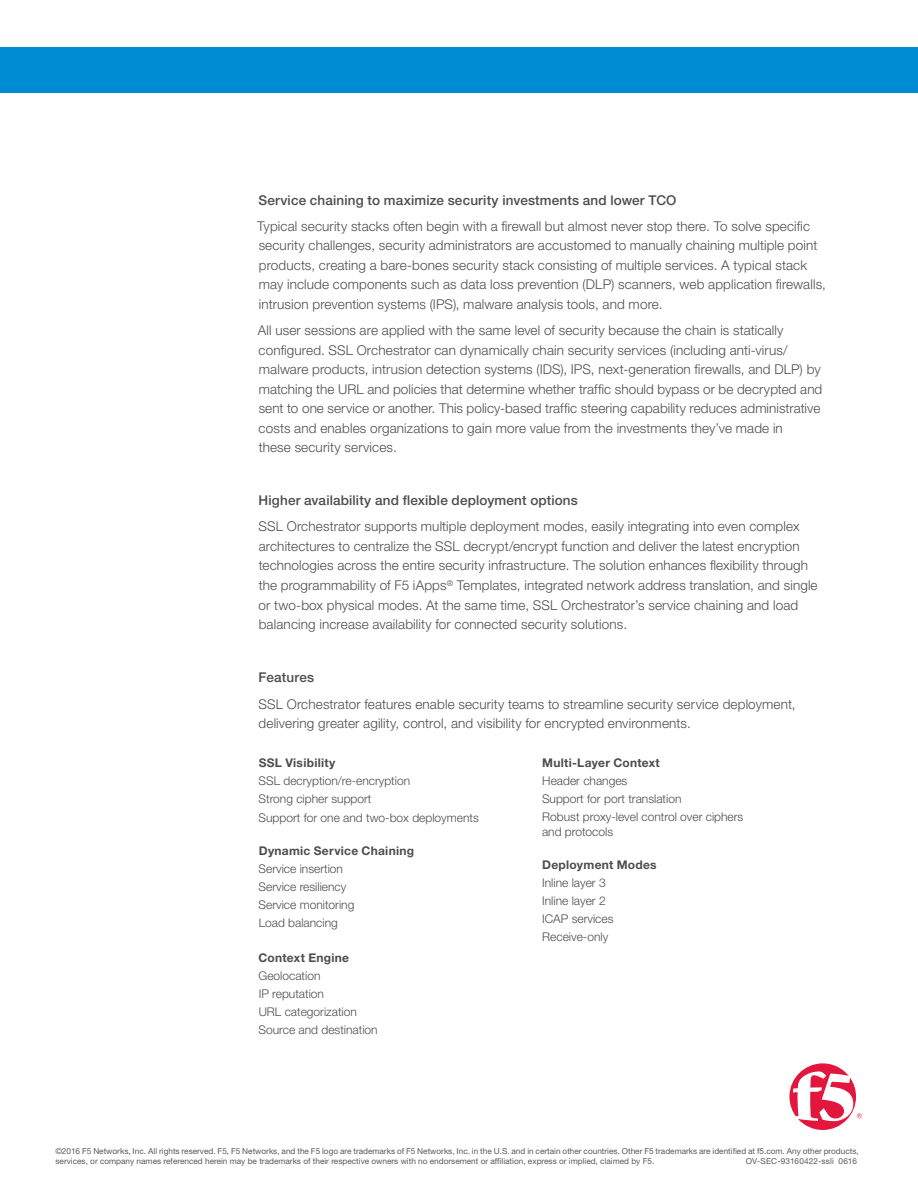
<style>
.page{position:relative;width:918px;height:1188px;background:#fff}
.page>*{position:absolute;margin:0;border:0;box-sizing:border-box;transform-origin:0 0}
.t1{font:300 13.5px/19.5px "Helvetica Neue LT Std";letter-spacing:.01em;color:#4d4d4f}
.t2{font:500 13.5px "Helvetica Neue LT Std";letter-spacing:.01em;color:#4d4d4f}
.t3{font:300 12px/18px "Helvetica Neue LT Std";color:#4d4d4f}
.t4{font:700 12px "Helvetica Neue LT Std";letter-spacing:.025em;color:#4d4d4f}
.t5{font:8.25px/10.5px "Helvetica Neue LT Std";color:#58595b}
</style>
<div class="page">
<svg style="left:789px;top:1063px;width:73px;height:67px"></svg>
<div style="left:0;top:48px;width:918px;height:45px;background:#008cd2"></div>
<p class="t2" style="left:258px;top:192px;width:420px">Service chaining to maximize security investments and lower TCO</p>
<p class="t1" style="left:257px;top:216px;width:570px">Typical security stacks often begin with a firewall but almost never stop there. To solve specific security challenges, security administrators are accustomed to manually chaining multiple point products, creating a bare-bones security stack consisting of multiple services. A typical stack may include components such as data loss prevention (DLP) scanners, web application firewalls, intrusion prevention systems (IPS), malware analysis tools, and more.</p>
<p class="t1" style="left:258px;top:320px;width:566px">All user sessions are applied with the same level of security because the chain is statically configured. SSL Orchestrator can dynamically chain security services (including anti-virus/ malware products, intrusion detection systems (IDS), IPS, next-generation firewalls, and DLP) by matching the URL and policies that determine whether traffic should bypass or be decrypted and sent to one service or another. This policy-based traffic steering capability reduces administrative costs and enables organizations to gain more value from the investments they’ve made in<br>these security services.</p>
<p class="t2" style="left:259px;top:492px;width:321px">Higher availability and flexible deployment options</p>
<p class="t1" style="left:259px;top:517px;width:561px">SSL Orchestrator supports multiple deployment modes, easily integrating into even complex architectures to centralize the SSL decrypt/encrypt function and deliver the latest encryption technologies across the entire security infrastructure. The solution enhances flexibility through the programmability of F5 iApps<sup>®</sup> Templates, integrated network address translation, and single or two-box physical modes. At the same time, SSL Orchestrator’s service chaining and load balancing increase availability for connected security solutions.</p>
<p class="t2" style="left:259px;top:669px;width:57px">Features</p>
<p class="t1" style="left:259px;top:694px;width:539px">SSL Orchestrator features enable security teams to streamline security service deployment, delivering greater agility, control, and visibility for encrypted environments.</p>
<p class="t4" style="left:259px;top:755px;width:78px">SSL Visibility</p>
<p class="t3" style="left:259px;top:771px;width:153px">SSL decryption/re-encryption<br>Strong cipher support</p>
<p class="t3" style="left:259px;top:809px;width:222px">Support for one and two-box deployments</p>
<p class="t4" style="left:259px;top:843px;width:157px">Dynamic Service Chaining</p>
<p class="t3" style="left:259px;top:860px;width:97px">Service insertion<br>Service resiliency<br>Service monitoring<br>Load balancing</p>
<p class="t4" style="left:258px;top:950px;width:92px">Context Engine</p>
<p class="t3" style="left:258px;top:966px;width:121px">Geolocation<br>IP reputation<br>URL categorization<br>Source and destination</p>
<p class="t4" style="left:542px;top:755px;width:119px">Multi-Layer Context</p>
<p class="t3" style="left:542px;top:771px;width:203px">Header changes<br>Support for port translation<br>Robust proxy-level control over ciphers</p>
<p class="t3" style="left:542px;top:822px;width:73px">and protocols</p>
<p class="t4" style="left:542px;top:857px;width:116px">Deployment Modes</p>
<p class="t3" style="left:542px;top:873px;width:73px">Inline layer 3<br>Inline layer 2<br>ICAP services<br>Receive-only</p>
<p class="t5" style="left:55px;top:1145px;width:805px">©2016 F5 Networks, Inc. All rights reserved. F5, F5 Networks, and the F5 logo are trademarks of F5 Networks, Inc. in the U.S. and in certain other countries. Other F5 trademarks are identified at f5.com. Any other products, services, or company names referenced herein may be trademarks of their respective owners with no endorsement or affiliation, express or implied, claimed by F5.</p>
<p class="t5" style="left:746px;top:1156px;width:113px">OV-SEC-93160422-ssli 0616</p>
</div>
